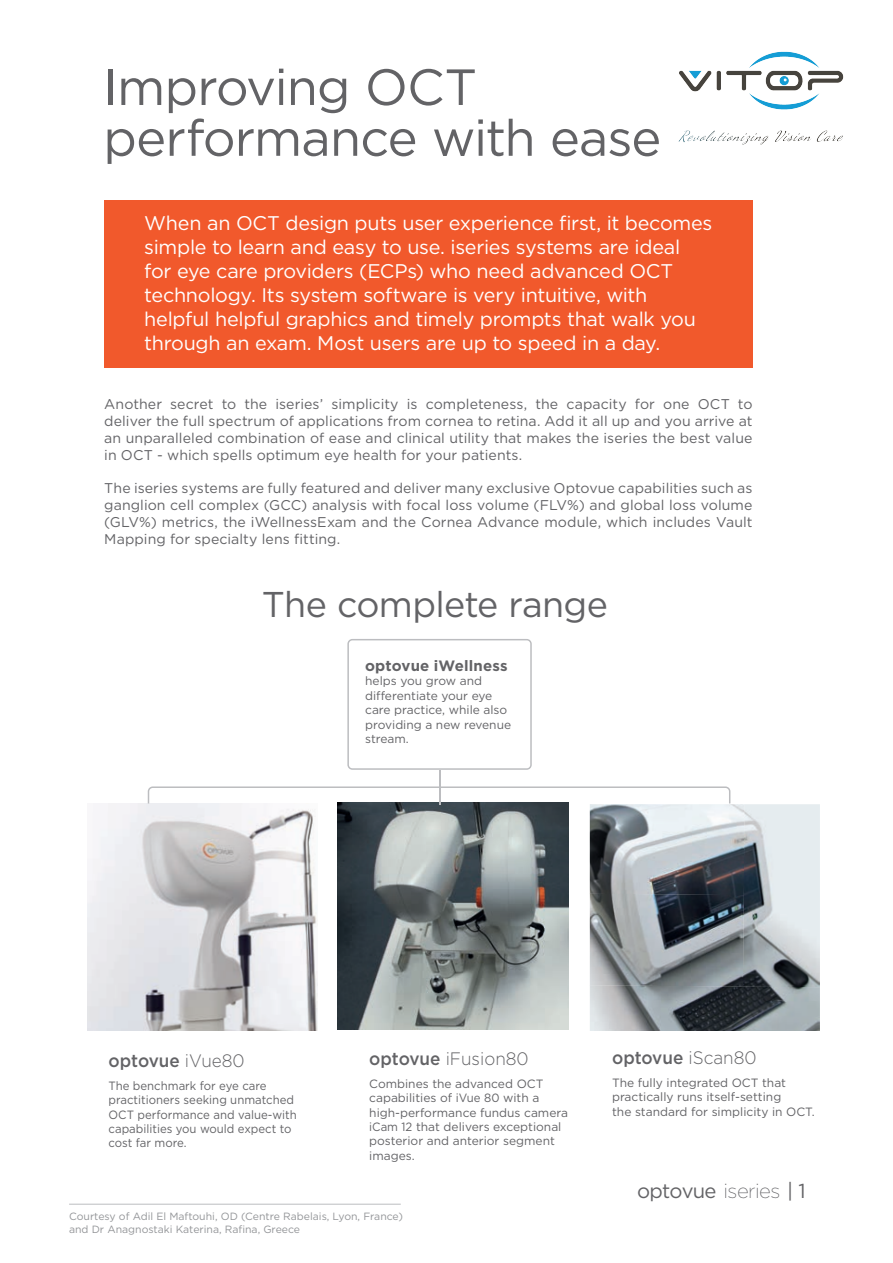
<style>
.page{position:relative;width:893px;height:1263px;background:#fff}
.page>*{position:absolute;margin:0;border:0;box-sizing:border-box;transform-origin:0 0}
.t1{font:50.85px/50.8px "Gotham";letter-spacing:-.02em;color:#636366}
.t2{font:35.85px "Gotham";letter-spacing:-.02em;color:#636366}
.t3{font:20.25px "Gotham";letter-spacing:-.04em;color:#636366}
.t4{font:19.8px/24px "Gotham";letter-spacing:-.015em;color:#fff}
.t5{font:500 18px "Gotham";color:#636366;scale:.95 1}
.t6{font:300 18px "Gotham";color:#636366;scale:.95 1}
.t7{font:700 15px "Gotham";letter-spacing:.01em;color:#636366}
.t8{font:14.1px/17px "Gotham";letter-spacing:.005em;color:#636366;text-align:justify}
.t9{font:12px/14.4px "Gotham";color:#636366}
.t10{font:12px/14.4px "Gotham";color:#636366;scale:.95 1}
.t11{font:10.5px/12.6px "Gotham";color:#939598}
.s1{font-weight:300}
.s2{font-weight:500}
.s3{font-family:"Gotham Ex";font-weight:300}
</style>
<div class="page">
<div style="left:104px;top:200px;width:648px;height:168px;background:#f1592c"></div>
<hr style="left:69px;top:1204px;width:332px;height:1px;background:#bcbdc0">
<img style="left:88px;top:804px;width:230px;height:227px">
<img style="left:338px;top:803px;width:230px;height:226px">
<img style="left:590px;top:804px;width:153px;height:181px">
<img style="left:743px;top:804px;width:77px;height:181px">
<img style="left:590px;top:985px;width:230px;height:46px">
<svg style="left:347px;top:639px;width:185px;height:131px"></svg>
<svg style="left:148px;top:786px;width:582px;height:17px"></svg>
<hr style="left:439px;top:770px;width:1px;height:34px;background:#bcbdc0">
<img style="left:678px;top:51px;width:166px;height:183px">
<h1 class="t1" style="left:103px;top:61px;width:560px">Improving OCT performance with ease</h1>
<p class="t4" style="left:144px;top:210px;width:570px">When an OCT design puts user experience first, it becomes simple to learn and easy to use. iseries systems are ideal<br>for eye care providers (ECPs) who need advanced OCT technology. Its system software is very intuitive, with helpful helpful graphics and timely prompts that walk you through an exam. Most users are up to speed in a day.</p>
<p class="t8" style="left:104px;top:395px;width:650px">Another secret to the iseries’ simplicity is completeness, the capacity for one OCT to deliver the full spectrum of applications from cornea to retina. Add it all up and you arrive at an unparalleled combination of ease and clinical utility that makes the iseries the best value in OCT - which spells optimum eye health for your patients.</p>
<p class="t8" style="left:104px;top:480px;width:650px">The iseries systems are fully featured and deliver many exclusive Optovue capabilities such as ganglion cell complex (GCC) analysis with focal loss volume (FLV%) and global loss volume (GLV%) metrics, the iWellnessExam and the Cornea Advance module, which includes Vault Mapping for specialty lens fitting.</p>
<h2 class="t2" style="left:262px;top:584px;width:348px">The complete range</h2>
<p class="t7" style="left:365px;top:657px;width:144px">optovue iWellness</p>
<p class="t9" style="left:365px;top:674px;width:147px">helps you grow and differentiate your eye care practice, while also providing a new revenue stream.</p>
<p class="t5" style="left:109px;top:1050px;width:145px">optovue <span class="s1">iVue80</span></p>
<p class="t10" style="left:109px;top:1078px;width:200px">The benchmark for eye care practitioners seeking unmatched<br>OCT performance and value-with capabilities you would expect to cost far more.</p>
<p class="t6" style="left:369px;top:1049px;width:169px"><span class="s2">optovue</span> iFusion80</p>
<p class="t9" style="left:369px;top:1076px;width:200px">Combines the advanced OCT capabilities of iVue 80 with a high-performance fundus camera iCam 12 that delivers exceptional posterior and anterior segment images.</p>
<p class="t11" style="left:69px;top:1210px;width:335px">Courtesy of Adil El Maftouhi, OD (Centre Rabelais, Lyon, France) and Dr Anagnostaki Katerina, Rafina, Greece</p>
<p class="t5" style="left:612px;top:1047px;width:154px">optovue <span class="s1">iScan80</span></p>
<p class="t9" style="left:612px;top:1075px;width:204px">The fully integrated OCT that practically runs itself-setting<br>the standard for simplicity in OCT.</p>
<h3 class="t3" style="left:637px;top:1179px;width:158px">optovue <span class="s3">iseries</span> |</h3>
</div>
